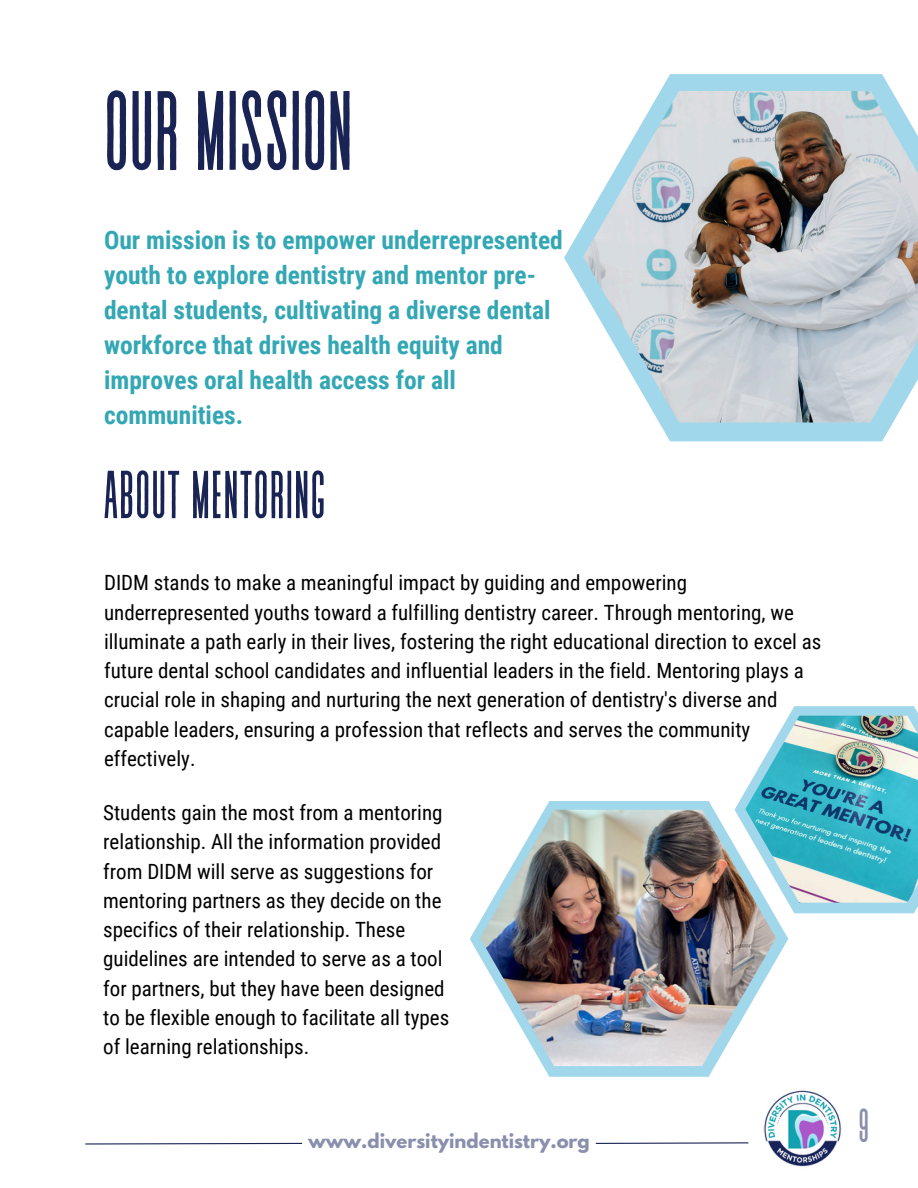
<style>
.page{position:relative;width:918px;height:1188px;background:#fff}
.page>*{position:absolute;margin:0;border:0;box-sizing:border-box;transform-origin:0 0}
.t1{font:112.65px "Revive 80 Tall";letter-spacing:-.015em;color:#192455}
.t2{font:67.5px "Revive 80 Tall";color:#192455}
.t3{font:47.25px "Revive 80 Tall";color:#8a8fad}
.t4{font:700 25.5px/34.8px "Roboto Condensed";color:#33a7b4}
.t5{font:21px/29.2px "Roboto Condensed";color:#000}
.t6{font:700 18px "League Spartan";color:#8a8fad}
</style>
<div class="page">
<img style="left:763px;top:1090px;width:79px;height:77px">
<svg style="left:85px;top:1142px;width:218px;height:3px"></svg>
<svg style="left:595px;top:1142px;width:154px;height:2px"></svg>
<svg style="left:470px;top:801px;width:318px;height:276px"></svg>
<img style="left:480px;top:810px;width:296px;height:256px">
<svg style="left:735px;top:706px;width:183px;height:207px"></svg>
<img style="left:745px;top:716px;width:173px;height:187px">
<svg style="left:564px;top:74px;width:329px;height:367px"></svg>
<img style="left:583px;top:91px;width:335px;height:331px">
<p class="t1" style="left:103px;top:73px;width:252px">OURMISSION</p>
<h4 class="t4" style="left:104px;top:223px;width:460px">Our mission is to empower underrepresented youth to explore dentistry and mentor pre&shy;dental students, cultivating a diverse dental workforce that drives health equity and improves oral health access for all communities.</h4>
<p class="t2" style="left:103px;top:460px;width:224px">ABOUT MENTORING</p>
<h4 class="t5" style="left:104px;top:569px;width:719px">DIDM stands to make a meaningful impact by guiding and empowering underrepresented youths toward a fulfilling dentistry career. Through mentoring, we illuminate a path early in their lives, fostering the right educational direction to excel as future dental school candidates and influential leaders in the field. Mentoring plays a crucial role in shaping and nurturing the next generation of dentistry's diverse and capable leaders, ensuring a profession that reflects and serves the community effectively.</h4>
<p class="t5" style="left:103px;top:798px;width:348px">Students gain the most from a mentoring relationship. All the information provided from DIDM will serve as suggestions for mentoring partners as they decide on the specifics of their relationship. These guidelines are intended to serve as a tool for partners, but they have been designed to be flexible enough to facilitate all types of learning relationships.</p>
<h3 class="t6" style="left:308px;top:1132px;width:283px">www.diversityindentistry.org</h3>
<p class="t3" style="left:858px;top:1101px;width:13px">9</p>
</div>
